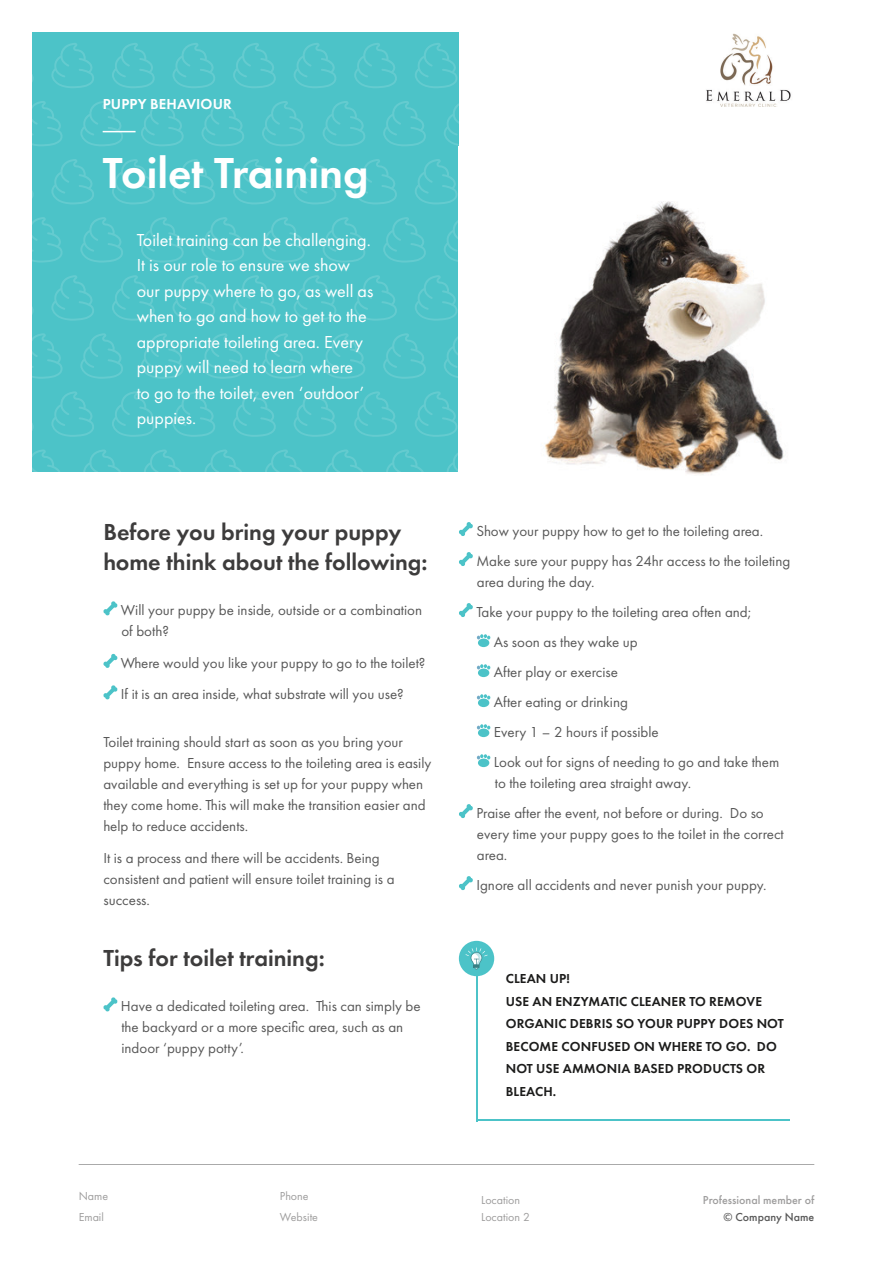
<style>
.page{position:relative;width:893px;height:1263px;background:#fff}
.page>*{position:absolute;margin:0;border:0;box-sizing:border-box;transform-origin:0 0}
.t1{font:600 45px "Futura PT";color:#fff}
.t2{font:600 24px/30px "Futura PT";color:#3d3c3c}
.t3{font:18px/25.5px "Futura PT";color:#fff}
.t4{font:15px/21px "Futura PT";color:#585858}
.t5{font:600 15px "Futura PT";letter-spacing:.01em;color:#fff}
.t6{font:600 13.5px/22.5px "Futura PT";letter-spacing:.01em;color:#1c1c1b}
.t7{font:12px "Futura PT";color:#9e9d9d}
.t8{font:500 12px "Futura PT";color:#9e9d9d}
.t9{font:500 12px "Futura PT";color:#585858}
</style>
<div class="page">
<hr style="left:79px;top:1164px;width:735px;height:1px;background:#1c1c1b">
<div style="left:32px;top:32px;width:426px;height:439px;background:#4cc3c8"></div>
<svg style="left:51px;top:43px;width:43px;height:45px"></svg>
<svg style="left:112px;top:43px;width:43px;height:45px"></svg>
<svg style="left:172px;top:43px;width:43px;height:45px"></svg>
<svg style="left:233px;top:43px;width:43px;height:45px"></svg>
<svg style="left:294px;top:43px;width:42px;height:45px"></svg>
<svg style="left:354px;top:43px;width:43px;height:45px"></svg>
<svg style="left:415px;top:43px;width:43px;height:45px"></svg>
<svg style="left:32px;top:101px;width:31px;height:45px"></svg>
<svg style="left:80px;top:101px;width:44px;height:45px"></svg>
<svg style="left:141px;top:101px;width:43px;height:45px"></svg>
<svg style="left:201px;top:101px;width:43px;height:45px"></svg>
<svg style="left:262px;top:101px;width:43px;height:45px"></svg>
<svg style="left:323px;top:101px;width:42px;height:45px"></svg>
<svg style="left:383px;top:101px;width:43px;height:45px"></svg>
<svg style="left:444px;top:104px;width:14px;height:42px"></svg>
<svg style="left:51px;top:159px;width:43px;height:45px"></svg>
<svg style="left:112px;top:159px;width:43px;height:45px"></svg>
<svg style="left:172px;top:159px;width:43px;height:45px"></svg>
<svg style="left:233px;top:159px;width:43px;height:45px"></svg>
<svg style="left:294px;top:159px;width:42px;height:45px"></svg>
<svg style="left:354px;top:159px;width:43px;height:45px"></svg>
<svg style="left:415px;top:159px;width:43px;height:45px"></svg>
<svg style="left:32px;top:217px;width:31px;height:46px"></svg>
<svg style="left:80px;top:217px;width:43px;height:46px"></svg>
<svg style="left:141px;top:217px;width:43px;height:46px"></svg>
<svg style="left:201px;top:217px;width:43px;height:46px"></svg>
<svg style="left:262px;top:217px;width:43px;height:46px"></svg>
<svg style="left:323px;top:217px;width:42px;height:46px"></svg>
<svg style="left:383px;top:217px;width:43px;height:46px"></svg>
<svg style="left:444px;top:220px;width:14px;height:42px"></svg>
<svg style="left:51px;top:275px;width:43px;height:46px"></svg>
<svg style="left:112px;top:275px;width:43px;height:46px"></svg>
<svg style="left:172px;top:275px;width:43px;height:46px"></svg>
<svg style="left:233px;top:275px;width:43px;height:46px"></svg>
<svg style="left:294px;top:275px;width:42px;height:46px"></svg>
<svg style="left:354px;top:275px;width:43px;height:46px"></svg>
<svg style="left:415px;top:275px;width:43px;height:46px"></svg>
<svg style="left:32px;top:333px;width:31px;height:46px"></svg>
<svg style="left:80px;top:333px;width:43px;height:46px"></svg>
<svg style="left:141px;top:333px;width:43px;height:46px"></svg>
<svg style="left:201px;top:333px;width:43px;height:46px"></svg>
<svg style="left:262px;top:333px;width:43px;height:46px"></svg>
<svg style="left:323px;top:333px;width:42px;height:46px"></svg>
<svg style="left:383px;top:333px;width:43px;height:46px"></svg>
<svg style="left:444px;top:336px;width:14px;height:42px"></svg>
<svg style="left:51px;top:391px;width:43px;height:46px"></svg>
<svg style="left:112px;top:391px;width:43px;height:46px"></svg>
<svg style="left:172px;top:391px;width:43px;height:46px"></svg>
<svg style="left:233px;top:391px;width:43px;height:46px"></svg>
<svg style="left:294px;top:391px;width:42px;height:46px"></svg>
<svg style="left:354px;top:391px;width:43px;height:46px"></svg>
<svg style="left:415px;top:391px;width:43px;height:46px"></svg>
<svg style="left:32px;top:449px;width:28px;height:22px"></svg>
<svg style="left:83px;top:449px;width:37px;height:22px"></svg>
<svg style="left:144px;top:449px;width:37px;height:22px"></svg>
<svg style="left:204px;top:449px;width:37px;height:22px"></svg>
<svg style="left:265px;top:449px;width:37px;height:22px"></svg>
<svg style="left:326px;top:449px;width:36px;height:22px"></svg>
<svg style="left:386px;top:449px;width:37px;height:22px"></svg>
<svg style="left:447px;top:453px;width:11px;height:18px"></svg>
<svg style="left:103px;top:601px;width:15px;height:14px"></svg>
<svg style="left:103px;top:654px;width:15px;height:14px"></svg>
<svg style="left:103px;top:685px;width:15px;height:14px"></svg>
<svg style="left:103px;top:997px;width:15px;height:14px"></svg>
<svg style="left:459px;top:522px;width:14px;height:14px"></svg>
<svg style="left:459px;top:552px;width:14px;height:14px"></svg>
<svg style="left:459px;top:603px;width:14px;height:14px"></svg>
<div style="left:478px;top:638px;width:11px;height:9px;background:#4cc3c8;border-radius:50%"></div>
<svg style="left:477px;top:634px;width:13px;height:5px"></svg>
<div style="left:478px;top:668px;width:11px;height:9px;background:#4cc3c8;border-radius:50%"></div>
<svg style="left:477px;top:664px;width:13px;height:5px"></svg>
<div style="left:478px;top:698px;width:11px;height:9px;background:#4cc3c8;border-radius:50%"></div>
<svg style="left:477px;top:694px;width:13px;height:5px"></svg>
<div style="left:478px;top:728px;width:11px;height:9px;background:#4cc3c8;border-radius:50%"></div>
<svg style="left:477px;top:724px;width:13px;height:5px"></svg>
<div style="left:478px;top:758px;width:11px;height:9px;background:#4cc3c8;border-radius:50%"></div>
<svg style="left:477px;top:754px;width:13px;height:5px"></svg>
<svg style="left:459px;top:804px;width:14px;height:14px"></svg>
<svg style="left:459px;top:876px;width:14px;height:14px"></svg>
<hr style="left:103px;top:131px;width:33px;height:1px;background:#fff">
<img style="left:545px;top:201px;width:239px;height:274px">
<div style="left:459px;top:941px;width:35px;height:35px;background:#4cc3c8;border-radius:50%"></div>
<svg style="left:465px;top:947px;width:23px;height:22px"></svg>
<hr style="left:476px;top:974px;width:1px;height:147px;background:#4cc3c8">
<hr style="left:477px;top:1119px;width:313px;height:2px;background:#4cc3c8">
<img style="left:706px;top:33px;width:85px;height:73px">
<p class="t5" style="left:103px;top:95px;width:131px">PUPPY BEHAVIOUR</p>
<p class="t1" style="left:103px;top:145px;width:267px">Toilet Training</p>
<p class="t3" style="left:137px;top:227px;width:238px">Toilet training can be challenging.<br>It is our role to ensure we show our puppy where to go, as well as when to go and how to get to the appropriate toileting area. Every puppy will need to learn where<br>to go to the toilet, even ‘outdoor’ puppies.</p>
<p class="t2" style="left:103px;top:517px;width:326px">Before you bring your puppy home think about the following:</p>
<p class="t4" style="left:121px;top:600px;width:303px">Will your puppy be inside, outside or a combination of both?</p>
<p class="t4" style="left:121px;top:652px;width:306px">Where would you like your puppy to go to the toilet?</p>
<p class="t4" style="left:121px;top:684px;width:284px">If it is an area inside, what substrate will you use?</p>
<p class="t4" style="left:103px;top:732px;width:329px">Toilet training should start as soon as you bring your puppy home. Ensure access to the toileting area is easily available and everything is set up for your puppy when they come home. This will make the transition easier and help to reduce accidents.</p>
<p class="t4" style="left:103px;top:847px;width:293px">It is a process and there will be accidents. Being consistent and patient will ensure toilet training is a success.</p>
<p class="t2" style="left:103px;top:943px;width:223px">Tips for toilet training:</p>
<p class="t4" style="left:121px;top:996px;width:301px">Have a dedicated toileting area. This can simply be the backyard or a more specific area, such as an indoor ‘puppy potty’.</p>
<p class="t7" style="left:79px;top:1189px;width:31px">Name</p>
<p class="t7" style="left:280px;top:1189px;width:30px">Phone</p>
<p class="t4" style="left:476px;top:520px;width:288px">Show your puppy how to get to the toileting area.</p>
<p class="t4" style="left:476px;top:550px;width:315px">Make sure your puppy has 24hr access to the toileting area during the day.</p>
<p class="t4" style="left:476px;top:601px;width:276px">Take your puppy to the toileting area often and;</p>
<p class="t4" style="left:494px;top:631px;width:145px">As soon as they wake up</p>
<p class="t4" style="left:494px;top:661px;width:126px">After play or exercise</p>
<p class="t4" style="left:494px;top:691px;width:136px">After eating or drinking</p>
<p class="t4" style="left:494px;top:721px;width:166px">Every 1 – 2 hours if possible</p>
<p class="t4" style="left:494px;top:751px;width:287px">Look out for signs of needing to go and take them to the toileting area straight away.</p>
<p class="t4" style="left:476px;top:802px;width:309px">Praise after the event, not before or during. Do so every time your puppy goes to the toilet in the correct area.</p>
<p class="t4" style="left:476px;top:874px;width:292px">Ignore all accidents and never punish your puppy.</p>
<p class="t6" style="left:506px;top:967px;width:66px">CLEAN UP!</p>
<p class="t6" style="left:506px;top:990px;width:280px">USE AN ENZYMATIC CLEANER TO REMOVE<br>ORGANIC DEBRIS SO YOUR PUPPY DOES NOT<br>BECOME CONFUSED ON WHERE TO GO. DO<br>NOT USE AMMONIA BASED PRODUCTS OR<br>BLEACH.</p>
<p class="t7" style="left:481px;top:1193px;width:41px">Location</p>
<p class="t8" style="left:703px;top:1193px;width:113px">Professional member of</p>
<p class="t7" style="left:79px;top:1210px;width:27px">Email</p>
<p class="t7" style="left:280px;top:1210px;width:40px">Website</p>
<p class="t7" style="left:481px;top:1210px;width:50px">Location 2</p>
<p class="t9" style="left:723px;top:1210px;width:92px">© Company Name</p>
</div>
